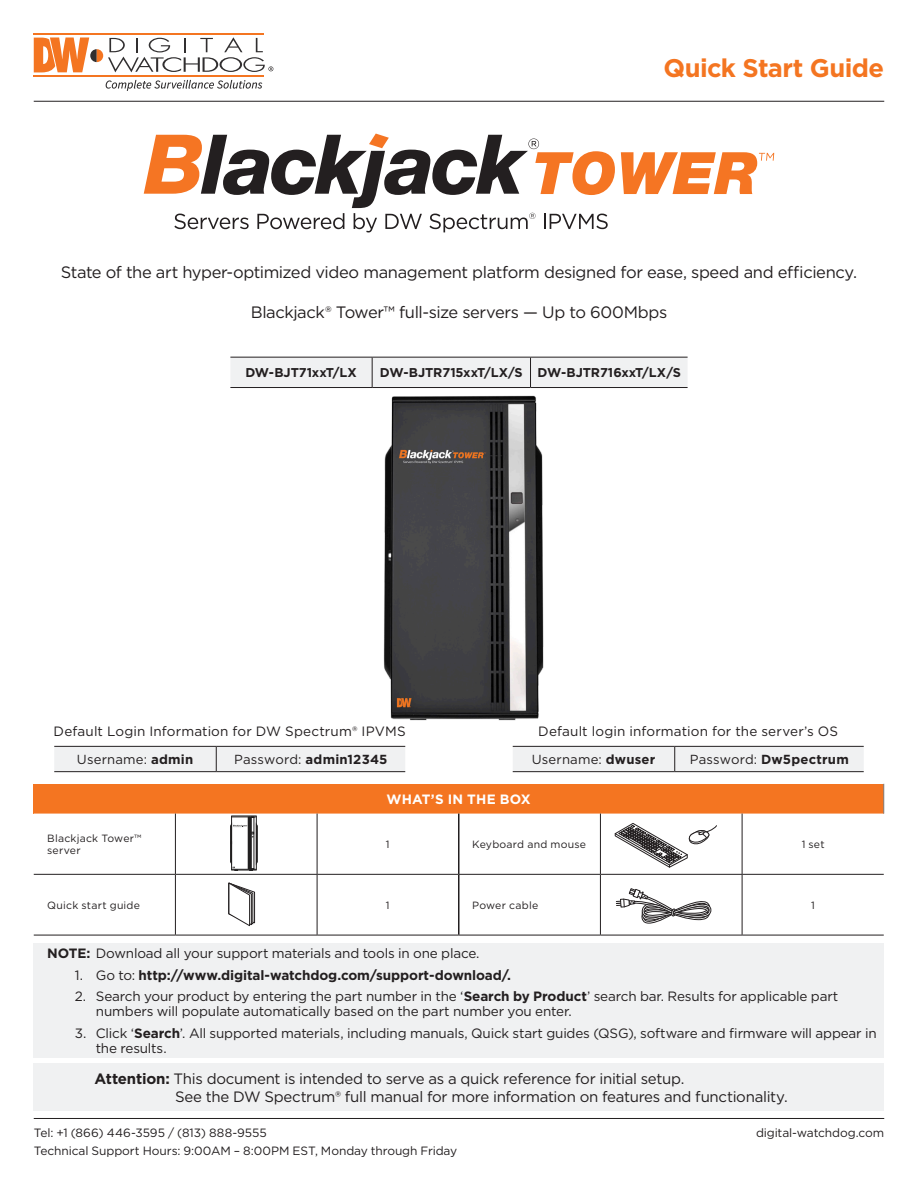
<style>
.page{position:relative;width:918px;height:1188px;background:#fff}
.page>*{position:absolute;margin:0;border:0;box-sizing:border-box;transform-origin:0 0}
.t1{font:700 25.5px "Gotham";letter-spacing:-.025em;color:#f47521}
.t2{font:16.5px "Gotham";letter-spacing:-.025em;color:#231f20}
.t3{font:15px/18px "Gotham";letter-spacing:-.02em;color:#231f20}
.t4{font:13.5px/15px "Gotham";letter-spacing:-.01em;color:#231f20}
.t5{font:13.5px "Gotham";letter-spacing:.01em;color:#231f20}
.t6{font:700 13.5px "Gotham";letter-spacing:-.01em;color:#231f20}
.t7{font:700 13.5px "Gotham";letter-spacing:.01em;color:#fff}
.t8{font:700 13.2px "Gotham";letter-spacing:.02em;color:#231f20}
.t9{font:13.2px "Gotham";letter-spacing:.015em;color:#231f20}
.t10{font:700 12.75px "Gotham";letter-spacing:-.01em;color:#231f20}
.t11{font:12px "Gotham";letter-spacing:-.005em;color:#231f20}
.t12{font:10.5px/12.6px "Gotham";letter-spacing:.02em;color:#231f20}
.s1{font-weight:700}
.s2{font-weight:400}
</style>
<div class="page">
<img style="left:383px;top:395px;width:161px;height:326px">
<svg style="left:106px;top:80px;width:156px;height:11px"></svg>
<hr style="left:34px;top:75px;width:230px;height:1px;background:#f47521">
<hr style="left:34px;top:34px;width:230px;height:1px;background:#f47521">
<svg style="left:34px;top:37px;width:239px;height:35px"></svg>
<hr style="left:34px;top:101px;width:850px;height:1px;background:#231f20">
<svg style="left:144px;top:134px;width:471px;height:98px"></svg>
<svg style="left:621px;top:152px;width:153px;height:42px"></svg>
<hr style="left:34px;top:1118px;width:850px;height:1px;background:#231f20">
<div style="left:34px;top:1064px;width:850px;height:47px;background:#f0f1f2"></div>
<div style="left:34px;top:943px;width:850px;height:115px;background:#f0f1f2"></div>
<div style="left:34px;top:784px;width:850px;height:30px;background:#f47521"></div>
<svg style="left:34px;top:814px;width:424px;height:121px"></svg>
<svg style="left:460px;top:814px;width:424px;height:121px"></svg>
<hr style="left:884px;top:784px;width:1px;height:30px;background:#808285">
<hr style="left:175px;top:814px;width:1px;height:60px;background:#231f20">
<hr style="left:317px;top:814px;width:1px;height:60px;background:#231f20">
<hr style="left:600px;top:814px;width:1px;height:60px;background:#231f20">
<hr style="left:742px;top:814px;width:1px;height:60px;background:#231f20">
<hr style="left:34px;top:874px;width:141px;height:1px;background:#231f20">
<hr style="left:175px;top:874px;width:142px;height:1px;background:#231f20">
<hr style="left:175px;top:875px;width:1px;height:60px;background:#231f20">
<hr style="left:317px;top:874px;width:142px;height:1px;background:#231f20">
<hr style="left:317px;top:875px;width:1px;height:60px;background:#231f20">
<hr style="left:459px;top:874px;width:141px;height:1px;background:#231f20">
<hr style="left:600px;top:874px;width:142px;height:1px;background:#231f20">
<hr style="left:600px;top:875px;width:1px;height:60px;background:#231f20">
<hr style="left:742px;top:874px;width:142px;height:1px;background:#231f20">
<hr style="left:742px;top:875px;width:1px;height:60px;background:#231f20">
<hr style="left:34px;top:935px;width:141px;height:1px;background:#231f20">
<hr style="left:175px;top:935px;width:142px;height:1px;background:#231f20">
<hr style="left:317px;top:935px;width:142px;height:1px;background:#231f20">
<hr style="left:459px;top:935px;width:141px;height:1px;background:#231f20">
<hr style="left:600px;top:935px;width:142px;height:1px;background:#231f20">
<hr style="left:742px;top:935px;width:142px;height:1px;background:#231f20">
<hr style="left:458px;top:814px;width:2px;height:60px;background:#231f20">
<hr style="left:458px;top:875px;width:2px;height:60px;background:#231f20">
<svg style="left:228px;top:882px;width:28px;height:45px"></svg>
<svg style="left:616px;top:888px;width:95px;height:36px"></svg>
<svg style="left:614px;top:822px;width:104px;height:46px"></svg>
<div style="left:230px;top:357px;width:458px;height:31px;background:#f0f1f2"></div>
<hr style="left:230px;top:387px;width:142px;height:1px;background:#231f20">
<div style="left:54px;top:746px;width:351px;height:25px;background:#f0f1f2"></div>
<hr style="left:54px;top:771px;width:162px;height:1px;background:#231f20">
<hr style="left:216px;top:771px;width:189px;height:1px;background:#231f20">
<div style="left:513px;top:746px;width:351px;height:25px;background:#f0f1f2"></div>
<hr style="left:513px;top:771px;width:162px;height:1px;background:#231f20">
<hr style="left:675px;top:771px;width:189px;height:1px;background:#231f20">
<div style="left:232px;top:816px;width:24px;height:54px;border:1px solid #211f1f"></div>
<svg style="left:231px;top:817px;width:26px;height:54px"></svg>
<p class="t1" style="left:663px;top:51px;width:222px">Quick Start Guide</p>
<p class="t2" style="left:61px;top:261px;width:798px">State of the art hyper-optimized video management platform designed for ease, speed and efficiency.</p>
<p class="t2" style="left:251px;top:302px;width:418px">Blackjack® Tower™ full-size servers — Up to 600Mbps</p>
<p class="t10" style="left:245px;top:364px;width:113px">DW-BJT71xxT/LX</p>
<p class="t10" style="left:380px;top:364px;width:144px">DW-BJTR715xxT/LX/S</p>
<p class="t10" style="left:538px;top:364px;width:145px">DW-BJTR716xxT/LX/S</p>
<p class="t5" style="left:54px;top:722px;width:354px">Default Login Information for DW Spectrum® IPVMS</p>
<p class="t9" style="left:77px;top:751px;width:118px">Username: <span class="s1">admin</span></p>
<p class="t8" style="left:234px;top:751px;width:155px"><span class="s2">Password:</span> admin12345</p>
<p class="t5" style="left:538px;top:722px;width:301px">Default login information for the server’s OS</p>
<p class="t9" style="left:532px;top:751px;width:125px">Username: <span class="s1">dwuser</span></p>
<p class="t8" style="left:690px;top:751px;width:160px"><span class="s2">Password:</span> Dw5pectrum</p>
<p class="t7" style="left:386px;top:790px;width:146px">WHAT’S IN THE BOX</p>
<p class="t12" style="left:47px;top:831px;width:96px">Blackjack Tower™ server</p>
<p class="t12" style="left:386px;top:838px;width:5px">1</p>
<p class="t12" style="left:472px;top:838px;width:115px">Keyboard and mouse</p>
<p class="t12" style="left:802px;top:838px;width:24px">1 set</p>
<p class="t12" style="left:47px;top:899px;width:94px">Quick start guide</p>
<p class="t12" style="left:386px;top:899px;width:5px">1</p>
<p class="t12" style="left:472px;top:899px;width:67px">Power cable</p>
<p class="t12" style="left:811px;top:899px;width:5px">1</p>
<p class="t4" style="left:47px;top:945px;width:434px"><span class="s1">NOTE:</span> Download all your support materials and tools in one place.</p>
<p class="t6" style="left:75px;top:966px;width:438px"><span class="s2">1. Go to:</span> http://www.digital-watchdog.com/support-download/.</p>
<p class="t4" style="left:96px;top:989px;width:744px;text-indent:-21px">2. Search your product by entering the part number in the ‘<span class="s1">Search by Product</span>’ search bar. Results for applicable part numbers will populate automatically based on the part number you enter.</p>
<p class="t4" style="left:96px;top:1026px;width:782px;text-indent:-21px">3. Click ‘<span class="s1">Search</span>’. All supported materials, including manuals, Quick start guides (QSG), software and firmware will appear in the results.</p>
<p class="t3" style="left:175px;top:1070px;width:614px;text-indent:-81px"><span class="s1">Attention:</span> This document is intended to serve as a quick reference for initial setup.<br>See the DW Spectrum® full manual for more information on features and functionality.</p>
<p class="t11" style="left:34px;top:1125px;width:234px">Tel: +1 (866) 446-3595 / (813) 888-9555</p>
<p class="t11" style="left:34px;top:1143px;width:425px">Technical Support Hours: 9:00AM – 8:00PM EST, Monday through Friday</p>
<p class="t11" style="left:756px;top:1125px;width:130px">digital-watchdog.com</p>
</div>
